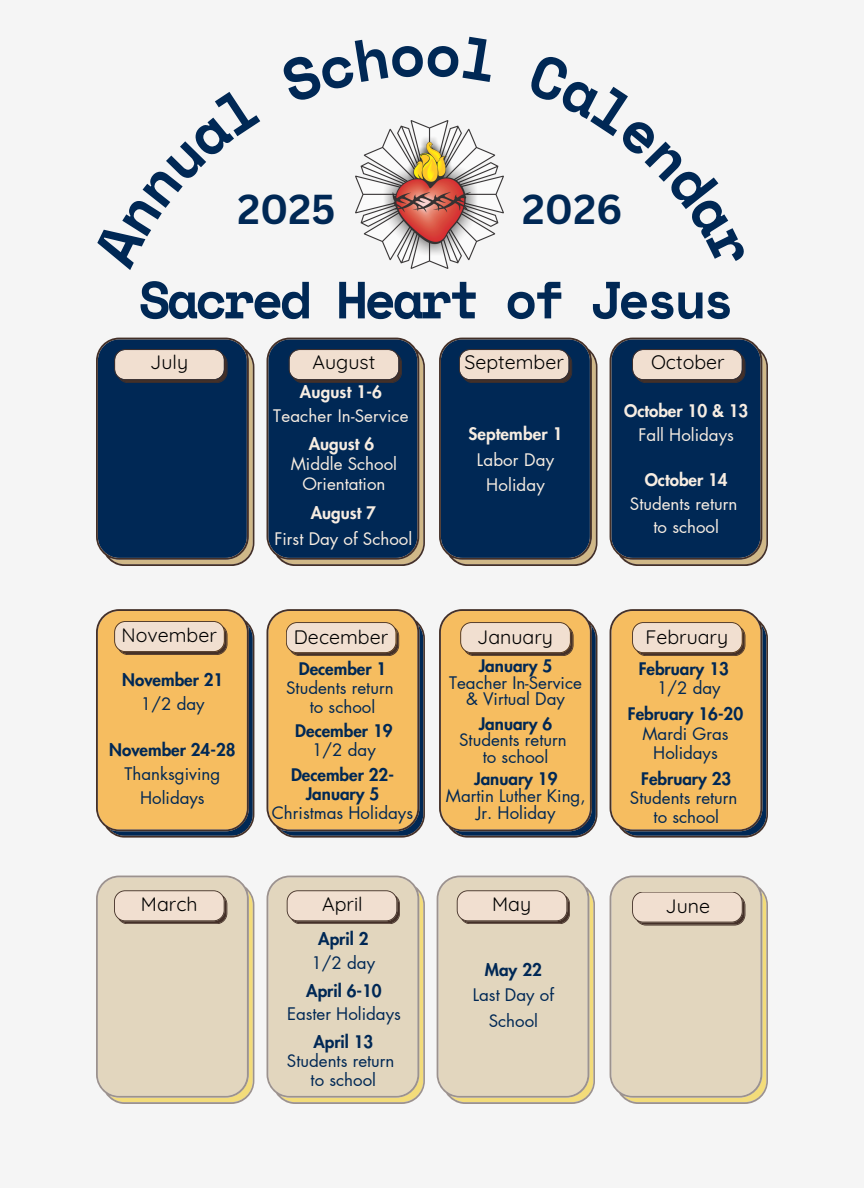
<style>
.page{position:relative;width:864px;height:1188px;background:#f5f5f5}
.page>*{position:absolute;margin:0;border:0;box-sizing:border-box;transform-origin:0 0}
.t1{font:700 52.2px "Space Mono";letter-spacing:-.07em;color:#002855}
.t2{font:700 40.65px "Canva Sans";color:#002855}
.t3{font:19.5px "Quicksand";color:#000}
.t4{font:16.95px/16.8px "Futura LT Pro";color:#002855;text-align:center}
.t5{font:800 16.95px/19.2px "Futura LT Pro";color:#002855;text-align:center}
.t6{font:16.95px/25.8px "Futura LT Pro";color:#f7ede2;text-align:center}
.t7{font:800 16.95px "Futura LT Pro";color:#f7ede2}
</style>
<div class="page">
<svg style="left:96px;top:338px;width:158px;height:228px;background:#254161"></svg>
<svg style="left:267px;top:338px;width:158px;height:228px;background:#264261"></svg>
<svg style="left:439px;top:338px;width:158px;height:228px;background:#264161"></svg>
<svg style="left:610px;top:338px;width:158px;height:228px;background:#264161"></svg>
<svg style="left:96px;top:609px;width:158px;height:229px;background:#e0b269"></svg>
<svg style="left:267px;top:609px;width:158px;height:229px;background:#e0b269"></svg>
<svg style="left:439px;top:609px;width:158px;height:229px;background:#e0b268"></svg>
<svg style="left:610px;top:609px;width:158px;height:229px;background:#e0b269"></svg>
<svg style="left:96px;top:876px;width:158px;height:228px;background:#ded1b9"></svg>
<svg style="left:267px;top:876px;width:158px;height:228px;background:#ded1b9"></svg>
<svg style="left:437px;top:876px;width:158px;height:228px;background:#ded1b9"></svg>
<svg style="left:610px;top:876px;width:158px;height:228px;background:#ded1b9"></svg>
<img style="left:355px;top:120px;width:149px;height:149px">
<p class="t2" style="left:238px;top:180px;width:100px">2025</p>
<p class="t2" style="left:522px;top:180px;width:102px">2026</p>
<p class="t1" style="left:139px;top:260px;width:597px">Sacred Heart of Jesus</p>
<h4 class="t3" style="left:150px;top:350px;width:39px">July</h4>
<p class="t3" style="left:313px;top:350px;width:64px">August</p>
<p class="t3" style="left:464px;top:350px;width:101px">September</p>
<p class="t3" style="left:651px;top:350px;width:75px">October</p>
<p class="t7" style="left:300px;top:384px;width:84px">August 1-6</p>
<h4 class="t6" style="left:273px;top:403px;width:137px">Teacher In-Service</h4>
<p class="t7" style="left:309px;top:436px;width:67px">August 6</p>
<p class="t6" style="left:291px;top:454px;width:108px;line-height:20.2px">Middle School<br>Orientation</p>
<p class="t7" style="left:311px;top:506px;width:67px">August 7</p>
<p class="t6" style="left:274px;top:527px;width:139px">First Day of School</p>
<p class="t7" style="left:468px;top:426px;width:96px">September 1</p>
<p class="t6" style="left:477px;top:447px;width:79px">Labor Day<br>Holiday</p>
<p class="t7" style="left:624px;top:403px;width:126px">October 10 &amp; 13</p>
<p class="t6" style="left:639px;top:422px;width:97px">Fall Holidays</p>
<p class="t7" style="left:645px;top:472px;width:84px">October 14</p>
<p class="t6" style="left:630px;top:491px;width:109px">Students return</p>
<p class="t6" style="left:654px;top:515px;width:67px">to school</p>
<p class="t3" style="left:122px;top:622px;width:97px">November</p>
<h4 class="t3" style="left:294px;top:624px;width:96px">December</h4>
<p class="t3" style="left:477px;top:624px;width:77px">January</p>
<p class="t3" style="left:645px;top:624px;width:84px">February</p>
<p class="t5" style="left:122px;top:671px;width:103px">November 21</p>
<p class="t4" style="left:141px;top:696px;width:65px">1/2 day</p>
<p class="t5" style="left:299px;top:660px;width:89px">December 1</p>
<p class="t4" style="left:286px;top:680px;width:109px">Students return</p>
<p class="t4" style="left:310px;top:699px;width:67px">to school</p>
<p class="t5" style="left:295px;top:722px;width:99px">December 19</p>
<h4 class="t4" style="left:312px;top:742px;width:65px">1/2 day</h4>
<p class="t5" style="left:109px;top:741px;width:128px">November 24-28</p>
<p class="t4" style="left:125px;top:763px;width:97px;line-height:23.7px">Thanksgiving<br>Holidays</p>
<p class="t5" style="left:291px;top:766px;width:104px">December 22-<br>January 5</p>
<h4 class="t4" style="left:272px;top:805px;width:143px">Christmas Holidays</h4>
<h4 class="t5" style="left:479px;top:657px;width:75px">January 5</h4>
<p class="t4" style="left:449px;top:675px;width:134px">Teacher In-Service &amp; Virtual Day</p>
<p class="t5" style="left:479px;top:714px;width:75px">January 6</p>
<p class="t4" style="left:459px;top:733px;width:109px">Students return</p>
<p class="t4" style="left:483px;top:749px;width:67px">to school</p>
<p class="t5" style="left:474px;top:770px;width:85px">January 19</p>
<p class="t4" style="left:446px;top:788px;width:141px">Martin Luther King,<br>Jr. Holiday</p>
<p class="t5" style="left:639px;top:660px;width:92px">February 13</p>
<p class="t4" style="left:657px;top:680px;width:65px">1/2 day</p>
<p class="t5" style="left:628px;top:705px;width:117px">February 16-20</p>
<p class="t4" style="left:642px;top:724px;width:88px;line-height:19.2px">Mardi Gras<br>Holidays</p>
<p class="t5" style="left:641px;top:770px;width:92px">February 23</p>
<p class="t4" style="left:630px;top:790px;width:109px">Students return</p>
<p class="t4" style="left:654px;top:810px;width:67px">to school</p>
<p class="t3" style="left:141px;top:891px;width:58px">March</p>
<p class="t3" style="left:322px;top:891px;width:42px">April</p>
<p class="t3" style="left:492px;top:891px;width:41px">May</p>
<p class="t3" style="left:666px;top:893px;width:46px">June</p>
<p class="t5" style="left:318px;top:930px;width:52px">April 2</p>
<p class="t4" style="left:312px;top:955px;width:65px">1/2 day</p>
<p class="t5" style="left:306px;top:982px;width:77px">April 6-10</p>
<h4 class="t4" style="left:287px;top:1006px;width:115px">Easter Holidays</h4>
<p class="t5" style="left:313px;top:1033px;width:62px">April 13</p>
<p class="t4" style="left:287px;top:1053px;width:109px">Students return</p>
<p class="t4" style="left:311px;top:1072px;width:67px">to school</p>
<h4 class="t5" style="left:485px;top:961px;width:58px">May 22</h4>
<p class="t4" style="left:473px;top:983px;width:83px;line-height:25.3px">Last Day of<br>School</p>
</div>
